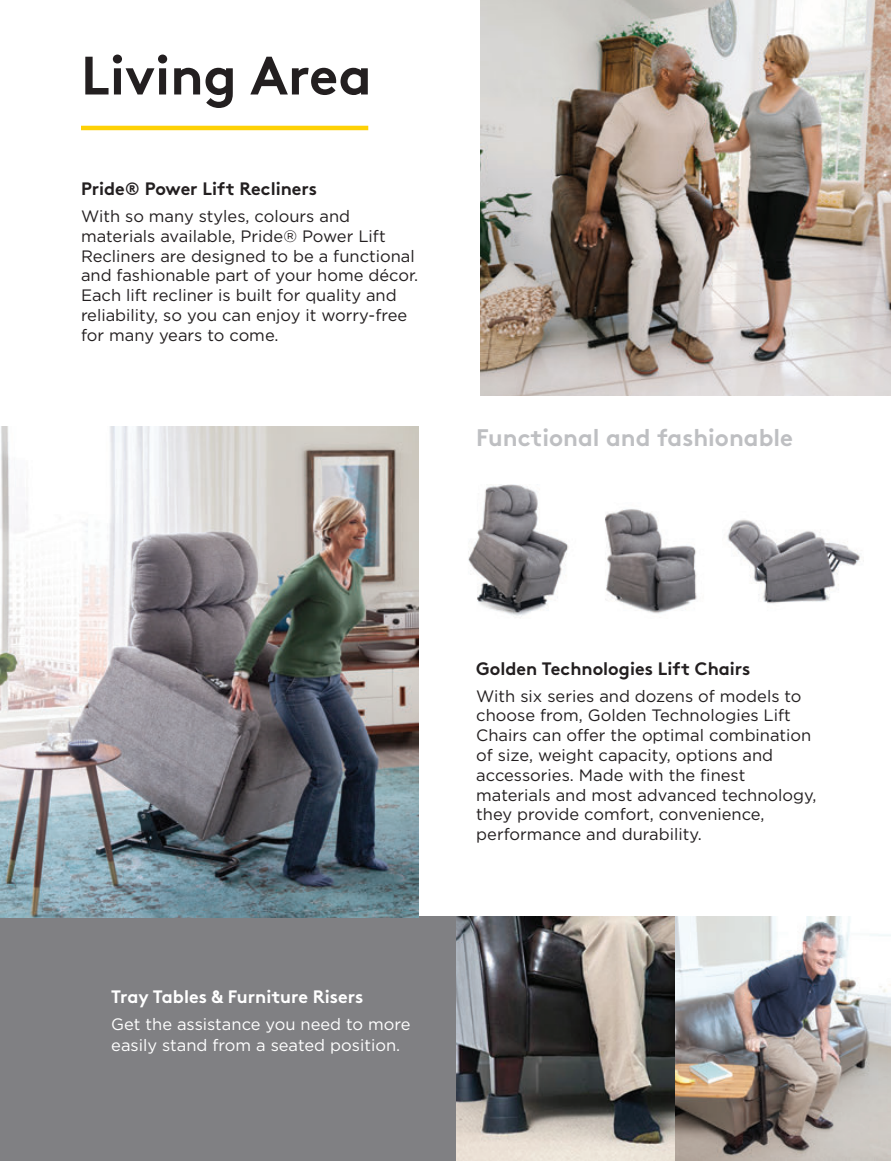
<style>
.page{position:relative;width:891px;height:1161px;background:#fff}
.page>*{position:absolute;margin:0;border:0;box-sizing:border-box;transform-origin:0 0}
.t1{font:700 54px "Brown Std";color:#231f20}
.t2{font:700 24px "Brown Std";color:#bebfc2}
.t3{font:700 18px "Brown Std";color:#231f20}
.t4{font:700 18px "Brown Std";color:#fff}
.t5{font:16.5px/19.8px "Gotham";color:#231f20}
.t6{font:16.5px/21.6px "Gotham";color:#fff}
</style>
<div class="page">
<img style="left:481px;top:0;width:410px;height:396px">
<div style="left:0;top:916px;width:507px;height:245px;background:#808083"></div>
<img style="left:468px;top:484px;width:101px;height:133px">
<img style="left:605px;top:509px;width:92px;height:105px">
<img style="left:727px;top:519px;width:137px;height:85px">
<img style="left:0;top:427px;width:418px;height:491px">
<img style="left:673px;top:916px;width:218px;height:245px">
<img style="left:457px;top:917px;width:218px;height:244px">
<hr style="left:81px;top:126px;width:287px;height:4px;background:#fed105">
<h1 class="t1" style="left:81px;top:43px;width:292px">Living Area</h1>
<p class="t3" style="left:81px;top:178px;width:238px">Pride® Power Lift Recliners</p>
<p class="t5" style="left:81px;top:206px;width:339px">With so many styles, colours and materials available, Pride® Power Lift Recliners are designed to be a functional and fashionable part of your home décor.<br>Each lift recliner is built for quality and reliability, so you can enjoy it worry-free for many years to come.</p>
<h2 class="t2" style="left:476px;top:423px;width:318px">Functional and fashionable</h2>
<p class="t4" style="left:111px;top:986px;width:254px">Tray Tables &amp; Furniture Risers</p>
<p class="t6" style="left:111px;top:1013px;width:301px">Get the assistance you need to more easily stand from a seated position.</p>
<p class="t3" style="left:476px;top:658px;width:276px">Golden Technologies Lift Chairs</p>
<p class="t5" style="left:476px;top:686px;width:342px">With six series and dozens of models to choose from, Golden Technologies Lift Chairs can offer the optimal combination of size, weight capacity, options and accessories. Made with the finest materials and most advanced technology, they provide comfort, convenience, performance and durability.</p>
</div>
